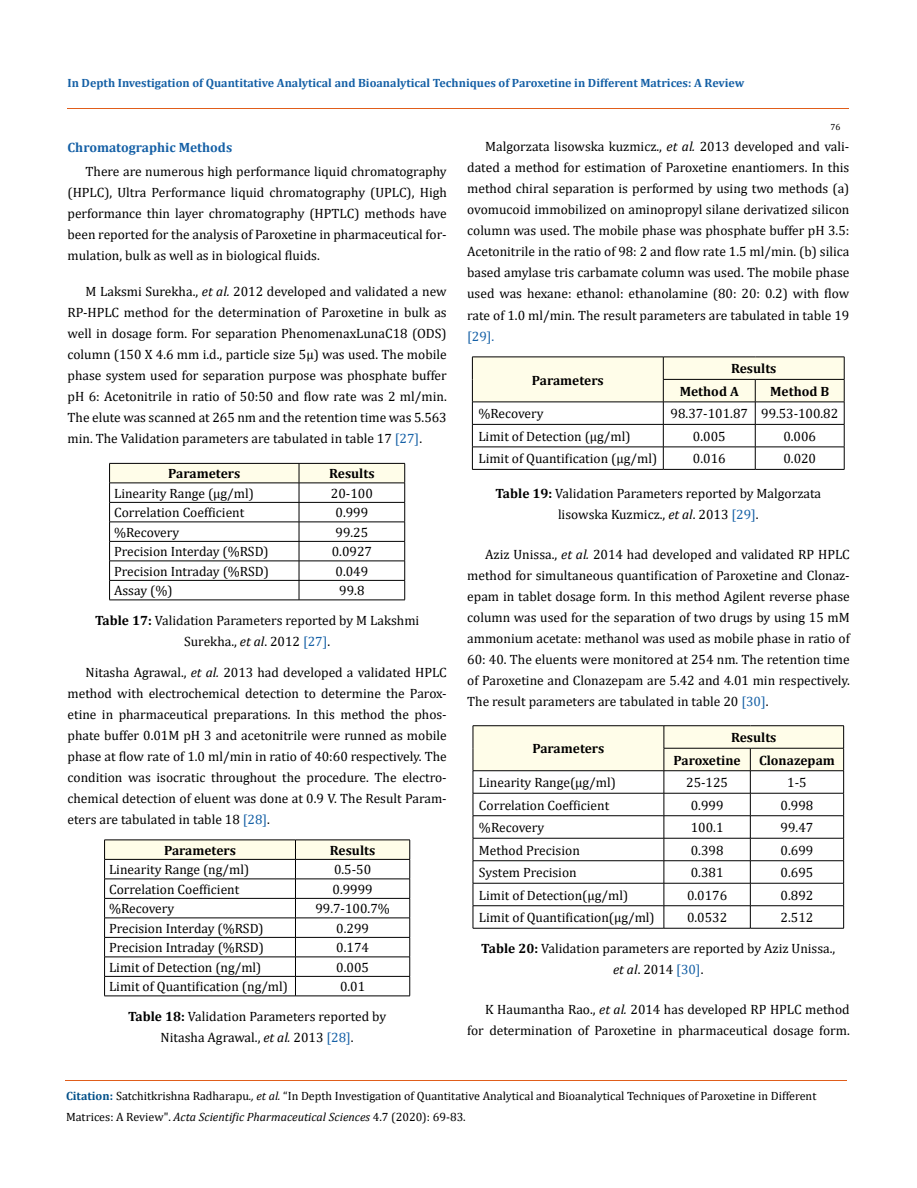
<style>
.page{position:relative;width:917px;height:1188px;background:#fff}
.page>*{position:absolute;margin:0;border:0;box-sizing:border-box;transform-origin:0 0}
.t1{font:13.5px/21px "Cambria";color:#000;text-align:justify}
.t2{font:700 13.5px/22.5px "Cambria";color:#000}
.t3{font:700 13.5px "Cambria";color:#1560a6}
.t4{font:13.5px "Cambria";color:#1560a6}
.t5{font:12px/21px "Cambria";color:#000}
.t6{font:700 12px "Cambria";color:#1560a6}
.t7{font:9px "Cambria";color:#000}
.s1{font-style:italic}
.s2{color:#1560a6}
.s3{font-weight:700}
.s4{font-weight:700;color:#035089}
</style>
<div class="page">
<hr style="left:67px;top:109px;width:782px;height:1px;background:#e05d1a">
<svg style="left:109px;top:463px;width:296px;height:137px"></svg>
<hr style="left:109px;top:600px;width:190px;height:1px;background:#000">
<hr style="left:299px;top:600px;width:106px;height:1px;background:#000">
<svg style="left:104px;top:840px;width:306px;height:156px"></svg>
<hr style="left:104px;top:996px;width:191px;height:1px;background:#000">
<hr style="left:295px;top:996px;width:115px;height:1px;background:#000">
<svg style="left:472px;top:357px;width:373px;height:112px"></svg>
<hr style="left:472px;top:469px;width:191px;height:1px;background:#000">
<hr style="left:663px;top:469px;width:92px;height:1px;background:#000">
<hr style="left:755px;top:469px;width:89px;height:1px;background:#000">
<hr style="left:473px;top:725px;width:191px;height:1px;background:#000">
<hr style="left:664px;top:725px;width:86px;height:1px;background:#000">
<hr style="left:750px;top:725px;width:93px;height:1px;background:#000">
<svg style="left:472px;top:726px;width:372px;height:202px"></svg>
<hr style="left:473px;top:928px;width:191px;height:1px;background:#000">
<hr style="left:664px;top:928px;width:86px;height:1px;background:#000">
<hr style="left:750px;top:928px;width:93px;height:1px;background:#000">
<hr style="left:65px;top:1081px;width:781px;height:1px;background:#e05d1a">
<p class="t6" style="left:68px;top:75px;width:678px">In Depth Investigation of Quantitative Analytical and Bioanalytical Techniques of Paroxetine in Different Matrices: A Review</p>
<p class="t7" style="left:830px;top:122px;width:11px">76</p>
<p class="t3" style="left:68px;top:137px;width:166px">Chromatographic Methods</p>
<p class="t1" style="left:68px;top:160px;width:381px;text-indent:18px">There are numerous high performance liquid chromatography (HPLC), Ultra Performance liquid chromatography (UPLC), High performance thin layer chromatography (HPTLC) methods have been reported for the analysis of Paroxetine in pharmaceutical for&shy;mulation, bulk as well as in biological fluids.</p>
<p class="t1" style="left:68px;top:280px;width:381px;text-indent:18px">M Laksmi Surekha., <span class="s1">et al.</span> 2012 developed and validated a new RP-HPLC method for the determination of Paroxetine in bulk as well in dosage form. For separation PhenomenaxLunaC18 (ODS) column (150 X 4.6 mm i.d., particle size 5µ) was used. The mobile phase system used for separation purpose was phosphate buffer pH 6: Acetonitrile in ratio of 50:50 and flow rate was 2 ml/min.<br>The elute was scanned at 265 nm and the retention time was 5.563 min. The Validation parameters are tabulated in table 17 <span class="s2">[27]</span>.</p>
<p class="t2" style="left:168px;top:462px;width:73px">Parameters</p>
<p class="t2" style="left:329px;top:462px;width:47px">Results</p>
<p class="t1" style="left:114px;top:483px;width:141px">Linearity Range (µg/ml)</p>
<p class="t1" style="left:331px;top:483px;width:43px">20-100</p>
<p class="t1" style="left:114px;top:502px;width:132px">Correlation Coefficient</p>
<p class="t1" style="left:335px;top:502px;width:34px">0.999</p>
<p class="t1" style="left:114px;top:522px;width:67px">%Recovery</p>
<p class="t1" style="left:335px;top:522px;width:34px">99.25</p>
<p class="t1" style="left:114px;top:541px;width:156px">Precision Interday (%RSD)</p>
<p class="t1" style="left:332px;top:541px;width:42px">0.0927</p>
<p class="t1" style="left:114px;top:561px;width:156px">Precision Intraday (%RSD)</p>
<p class="t1" style="left:335px;top:561px;width:34px">0.049</p>
<p class="t1" style="left:114px;top:580px;width:60px">Assay (%)</p>
<p class="t1" style="left:95px;top:576px;width:326px;line-height:29.2px;text-indent:244px">99.8<br><span class="s3">Table 17:</span> Validation Parameters reported by M Lakshmi</p>
<p class="t1" style="left:184px;top:630px;width:148px">Surekha., <span class="s1">et al</span>. 2012 <span class="s2">[27]</span>.</p>
<p class="t1" style="left:68px;top:662px;width:381px;text-indent:18px">Nitasha Agrawal., <span class="s1">et al.</span> 2013 had developed a validated HPLC method with electrochemical detection to determine the Parox&shy;etine in pharmaceutical preparations. In this method the phos&shy;phate buffer 0.01M pH 3 and acetonitrile were runned as mobile phase at flow rate of 1.0 ml/min in ratio of 40:60 respectively. The condition was isocratic throughout the procedure. The electro&shy;chemical detection of eluent was done at 0.9 V. The Result Param&shy;eters are tabulated in table 18 <span class="s2">[28]</span>.</p>
<p class="t2" style="left:164px;top:839px;width:73px">Parameters</p>
<p class="t2" style="left:330px;top:839px;width:47px">Results</p>
<p class="t1" style="left:109px;top:859px;width:142px">Linearity Range (ng/ml)</p>
<p class="t1" style="left:334px;top:859px;width:39px">0.5-50</p>
<p class="t1" style="left:109px;top:879px;width:132px">Correlation Coefficient</p>
<p class="t1" style="left:332px;top:879px;width:42px">0.9999</p>
<p class="t1" style="left:109px;top:898px;width:67px">%Recovery</p>
<p class="t1" style="left:315px;top:898px;width:76px">99.7-100.7%</p>
<p class="t1" style="left:109px;top:918px;width:156px">Precision Interday (%RSD)</p>
<p class="t1" style="left:336px;top:918px;width:34px">0.299</p>
<p class="t1" style="left:109px;top:937px;width:156px">Precision Intraday (%RSD)</p>
<p class="t1" style="left:336px;top:937px;width:34px">0.174</p>
<p class="t1" style="left:109px;top:957px;width:154px">Limit of Detection (ng/ml)</p>
<p class="t1" style="left:336px;top:957px;width:34px">0.005</p>
<p class="t1" style="left:109px;top:976px;width:180px">Limit of Quantification (ng/ml)</p>
<p class="t1" style="left:128px;top:972px;width:260px;line-height:29.5px;text-indent:212px">0.01<br><span class="s3">Table 18:</span> Validation Parameters reported by</p>
<p class="t1" style="left:161px;top:1027px;width:194px">Nitasha Agrawal., <span class="s1">et al.</span> 2013 <span class="s2">[28]</span>.</p>
<p class="t1" style="left:467px;top:136px;width:384px;text-indent:18px">Malgorzata lisowska kuzmicz., <span class="s1">et al.</span> 2013 developed and vali&shy;dated a method for estimation of Paroxetine enantiomers. In this method chiral separation is performed by using two methods (a) ovomucoid immobilized on aminopropyl silane derivatized silicon column was used. The mobile phase was phosphate buffer pH 3.5:<br>Acetonitrile in the ratio of 98: 2 and flow rate 1.5 ml/min. (b) silica based amylase tris carbamate column was used. The mobile phase used was hexane: ethanol: ethanolamine (80: 20: 0.2) with flow rate of 1.0 ml/min. The result parameters are tabulated in table 19</p>
<p class="t4" style="left:467px;top:328px;width:29px">[29].</p>
<p class="t2" style="left:532px;top:368px;width:73px">Parameters</p>
<p class="t2" style="left:679px;top:357px;width:98px;text-indent:51px">Results<br>Method A</p>
<p class="t2" style="left:770px;top:380px;width:61px">Method B</p>
<p class="t1" style="left:478px;top:403px;width:67px">%Recovery</p>
<p class="t1" style="left:670px;top:403px;width:169px">98.37-101.87 99.53-100.82</p>
<p class="t1" style="left:478px;top:426px;width:154px">Limit of Detection (µg/ml)</p>
<p class="t1" style="left:693px;top:426px;width:34px">0.005</p>
<p class="t1" style="left:783px;top:426px;width:34px">0.006</p>
<p class="t1" style="left:478px;top:448px;width:180px">Limit of Quantification (µg/ml)</p>
<p class="t1" style="left:693px;top:448px;width:34px">0.016</p>
<p class="t1" style="left:783px;top:448px;width:34px">0.020</p>
<p class="t1" style="left:495px;top:483px;width:327px;text-align:center"><span class="s3">Table 19:</span> Validation Parameters reported by Malgorzata lisowska Kuzmicz., <span class="s1">et al</span>. 2013 <span class="s2">[29]</span>.</p>
<p class="t1" style="left:467px;top:544px;width:384px;text-indent:18px">Aziz Unissa., <span class="s1">et al.</span> 2014 had developed and validated RP HPLC method for simultaneous quantification of Paroxetine and Clonaz&shy;epam in tablet dosage form. In this method Agilent reverse phase column was used for the separation of two drugs by using 15 mM ammonium acetate: methanol was used as mobile phase in ratio of 60: 40. The eluents were monitored at 254 nm. The retention time of Paroxetine and Clonazepam are 5.42 and 4.01 min respectively.<br>The result parameters are tabulated in table 20 <span class="s2">[30]</span>.</p>
<p class="t2" style="left:532px;top:737px;width:73px">Parameters</p>
<p class="t2" style="left:673px;top:726px;width:104px;text-indent:57px">Results<br>Paroxetine</p>
<p class="t2" style="left:759px;top:748px;width:77px">Clonazepam</p>
<p class="t1" style="left:479px;top:772px;width:138px">Linearity Range(µg/ml)</p>
<p class="t1" style="left:686px;top:772px;width:43px">25-125</p>
<p class="t1" style="left:787px;top:772px;width:21px">1-5</p>
<p class="t1" style="left:479px;top:795px;width:132px">Correlation Coefficient</p>
<p class="t1" style="left:690px;top:795px;width:34px">0.999</p>
<p class="t1" style="left:780px;top:795px;width:34px">0.998</p>
<p class="t1" style="left:479px;top:817px;width:67px">%Recovery</p>
<p class="t1" style="left:690px;top:817px;width:34px">100.1</p>
<p class="t1" style="left:780px;top:817px;width:34px">99.47</p>
<p class="t1" style="left:479px;top:840px;width:102px">Method Precision</p>
<p class="t1" style="left:690px;top:840px;width:34px">0.398</p>
<p class="t1" style="left:780px;top:840px;width:34px">0.699</p>
<p class="t1" style="left:479px;top:862px;width:99px">System Precision</p>
<p class="t1" style="left:690px;top:862px;width:34px">0.381</p>
<p class="t1" style="left:780px;top:862px;width:34px">0.695</p>
<p class="t1" style="left:479px;top:885px;width:151px">Limit of Detection(µg/ml)</p>
<p class="t1" style="left:687px;top:885px;width:42px">0.0176</p>
<p class="t1" style="left:780px;top:885px;width:34px">0.892</p>
<p class="t1" style="left:479px;top:907px;width:177px">Limit of Quantification(µg/ml)</p>
<p class="t1" style="left:687px;top:907px;width:42px">0.0532</p>
<p class="t1" style="left:780px;top:907px;width:34px">2.512</p>
<p class="t1" style="left:481px;top:937px;width:355px;text-align:center"><span class="s3">Table 20:</span> Validation parameters are reported by Aziz Unissa., <span class="s1">et al</span>. 2014 <span class="s2">[30]</span>.</p>
<p class="t1" style="left:467px;top:999px;width:384px;text-align:right">K Haumantha Rao., <span class="s1">et al.</span> 2014 has developed RP HPLC method for determination of Paroxetine in pharmaceutical dosage form.</p>
<p class="t5" style="left:66px;top:1085px;width:752px"><span class="s4">Citation:</span> Satchitkrishna Radharapu<span class="s1">., et al.</span> “In Depth Investigation of Quantitative Analytical and Bioanalytical Techniques of Paroxetine in Different<br>Matrices: A Review". <span class="s1">Acta Scientific Pharmaceutical Sciences</span> 4.7 (2020): 69-83.</p>
</div>
